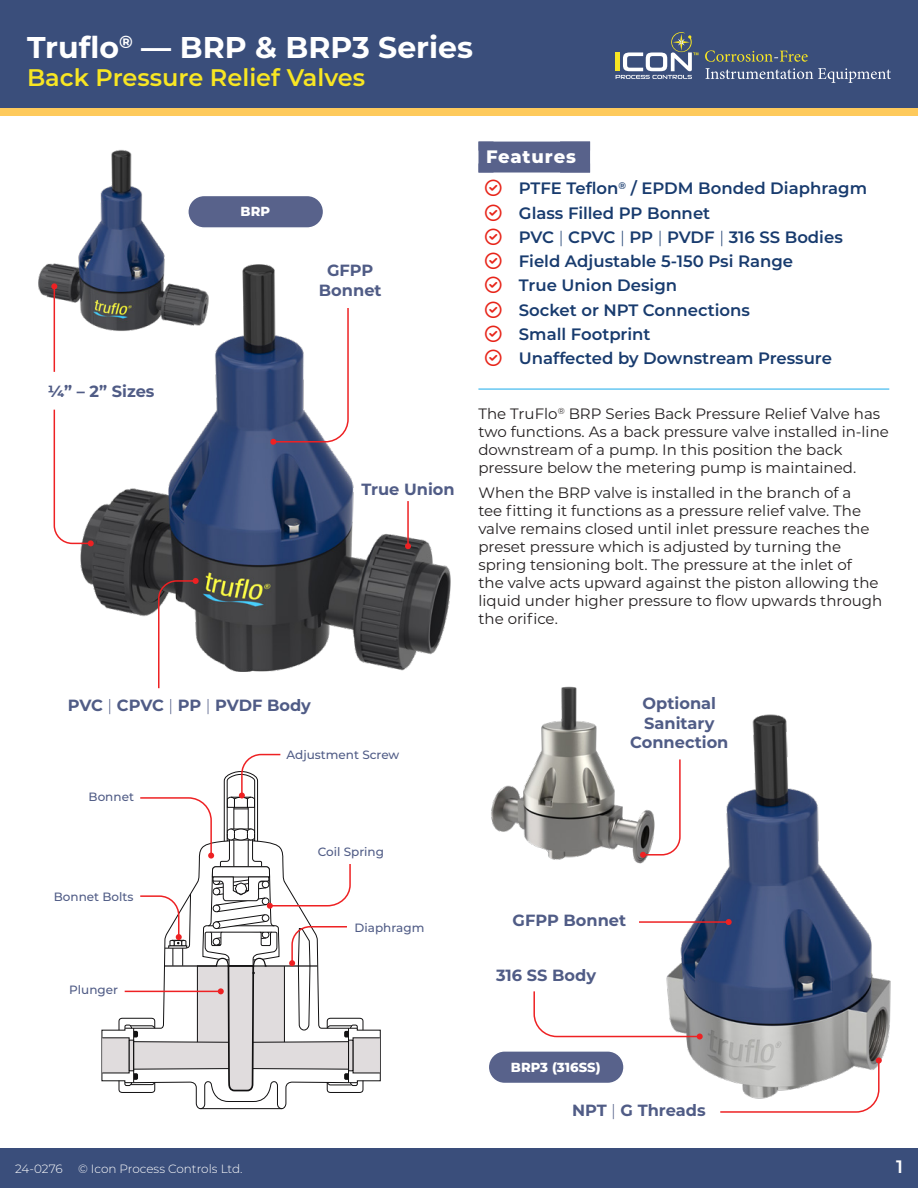
<style>
.page{position:relative;width:918px;height:1188px;background:#fff}
.page>*{position:absolute;margin:0;border:0;box-sizing:border-box;transform-origin:0 0}
.t1{font:700 30px "Montserrat";color:#fff}
.t2{font:600 24px "Montserrat";color:#f8e623}
.t3{font:800 18px "Montserrat";letter-spacing:.05em;color:#fff}
.t4{font:600 18px "Montserrat";color:#fff}
.t5{font:600 16.5px/24.3px "Montserrat";color:#183b6e}
.t6{font:700 16.2px/19.5px "Montserrat";color:#505c86;text-align:center}
.t7{font:15px/18px "Montserrat";color:#231f20}
.t8{font:800 13.2px "Montserrat";color:#fff}
.t9{font:500 12px "Montserrat";color:#505c86}
.t10{font:300 12px "Montserrat";color:#fff}
.s1{font-weight:300}
</style>
<div class="page">
<div style="left:353px;top:1037px;width:27px;height:36px;background:#e0dcdd"></div>
<div style="left:102px;top:1037px;width:28px;height:36px;background:#e0dcdd"></div>
<div style="left:478px;top:142px;width:16px;height:31px;background:#58628b"></div>
<div style="left:560px;top:142px;width:30px;height:31px;background:#58628b"></div>
<div style="left:478px;top:142px;width:112px;height:9px;background:#58628b"></div>
<div style="left:478px;top:164px;width:112px;height:9px;background:#58628b"></div>
<div style="left:486px;top:146px;width:89px;height:24px;background:#58628b"></div>
<hr style="left:478px;top:388px;width:411px;height:2px;background:#66c7f2">
<img style="left:80px;top:264px;width:371px;height:408px">
<img style="left:38px;top:149px;width:183px;height:201px">
<div style="left:188px;top:195px;width:136px;height:33px;background:#58628b;border-radius:16px"></div>
<div style="left:187px;top:195px;width:137px;height:34px;border:2px solid #fff;border-radius:16px"></div>
<div style="left:488px;top:1051px;width:136px;height:33px;background:#58628b;border-radius:16px"></div>
<div style="left:487px;top:1050px;width:138px;height:34px;border:2px solid #fff;border-radius:16px"></div>
<hr style="left:54px;top:286px;width:1px;height:86px;background:#ee2123">
<svg style="left:51px;top:283px;width:6px;height:6px"></svg>
<svg style="left:53px;top:408px;width:41px;height:138px"></svg>
<img style="left:666px;top:714px;width:225px;height:364px">
<hr style="left:639px;top:921px;width:90px;height:2px;background:#ee2123">
<svg style="left:726px;top:919px;width:6px;height:6px"></svg>
<svg style="left:533px;top:990px;width:170px;height:50px"></svg>
<svg style="left:270px;top:307px;width:80px;height:138px"></svg>
<svg style="left:157px;top:578px;width:42px;height:111px"></svg>
<svg style="left:118px;top:753px;width:246px;height:356px"></svg>
<hr style="left:407px;top:501px;width:2px;height:45px;background:#ee2123">
<svg style="left:405px;top:543px;width:6px;height:6px"></svg>
<svg style="left:719px;top:1057px;width:163px;height:56px"></svg>
<img style="left:491px;top:686px;width:156px;height:178px">
<svg style="left:640px;top:758px;width:41px;height:100px"></svg>
<div style="left:0;top:0;width:918px;height:116px;background:#feca5c"></div>
<div style="left:0;top:0;width:918px;height:108px;background:#3a4e7b"></div>
<div style="left:0;top:1148px;width:918px;height:40px;background:#3a4e7b"></div>
<svg style="left:705px;top:68px;width:186px;height:15px"></svg>
<svg style="left:705px;top:50px;width:103px;height:12px"></svg>
<svg style="left:616px;top:32px;width:82px;height:47px"></svg>
<h1 class="t1" style="left:27px;top:25px;width:448px">Truflo<sup>®</sup> — BRP &amp; BRP3 Series</h1>
<h2 class="t2" style="left:27px;top:61px;width:340px">Back Pressure Relief Valves</h2>
<p class="t6" style="left:47px;top:381px;width:109px">¼” – 2” Sizes</p>
<p class="t8" style="left:241px;top:202px;width:31px">BRP</p>
<p class="t6" style="left:319px;top:260px;width:64px">GFPP<br>Bonnet</p>
<p class="t3" style="left:486px;top:144px;width:91px">Features</p>
<p class="t5" style="left:519px;top:176px;width:350px">PTFE Teflon<sup>®</sup> / EPDM Bonded Diaphragm<br>Glass Filled PP Bonnet<br>PVC <span class="s1">|</span> CPVC <span class="s1">|</span> PP <span class="s1">|</span> PVDF <span class="s1">|</span> 316 SS Bodies<br>Field Adjustable 5-150 Psi Range<br>True Union Design<br>Socket or NPT Connections<br>Small Footprint<br>Unaffected by Downstream Pressure</p>
<p class="t6" style="left:361px;top:479px;width:95px">True Union</p>
<p class="t7" style="left:478px;top:404px;width:412px">The TruFlo<sup>®</sup> BRP Series Back Pressure Relief Valve has two functions. As a back pressure valve installed in-line downstream of a pump. In this position the back pressure below the metering pump is maintained.</p>
<p class="t7" style="left:478px;top:483px;width:405px">When the BRP valve is installed in the branch of a<br>tee fitting it functions as a pressure relief valve. The valve remains closed until inlet pressure reaches the preset pressure which is adjusted by turning the spring tensioning bolt. The pressure at the inlet of<br>the valve acts upward against the piston allowing the liquid under higher pressure to flow upwards through the orifice.</p>
<p class="t6" style="left:68px;top:695px;width:245px">PVC <span class="s1">|</span> CPVC <span class="s1">|</span> PP <span class="s1">|</span> PVDF Body</p>
<p class="t9" style="left:89px;top:789px;width:47px">Bonnet</p>
<p class="t9" style="left:54px;top:889px;width:81px">Bonnet Bolts</p>
<p class="t9" style="left:69px;top:982px;width:50px">Plunger</p>
<p class="t9" style="left:287px;top:747px;width:114px">Adjustment Screw</p>
<p class="t9" style="left:318px;top:843px;width:68px">Coil Spring</p>
<p class="t9" style="left:355px;top:919px;width:71px">Diaphragm</p>
<p class="t6" style="left:630px;top:693px;width:100px">Optional<br>Sanitary<br>Connection</p>
<p class="t6" style="left:513px;top:910px;width:115px">GFPP Bonnet</p>
<p class="t6" style="left:496px;top:965px;width:102px">316 SS Body</p>
<p class="t8" style="left:511px;top:1057px;width:91px">BRP3 (316SS)</p>
<p class="t6" style="left:572px;top:1100px;width:135px">NPT <span class="s1">|</span> G Threads</p>
<p class="t10" style="left:15px;top:1161px;width:49px">24-0276</p>
<p class="t10" style="left:78px;top:1161px;width:166px">© Icon Process Controls Ltd.</p>
<p class="t4" style="left:896px;top:1154px;width:8px">1</p>
</div>
